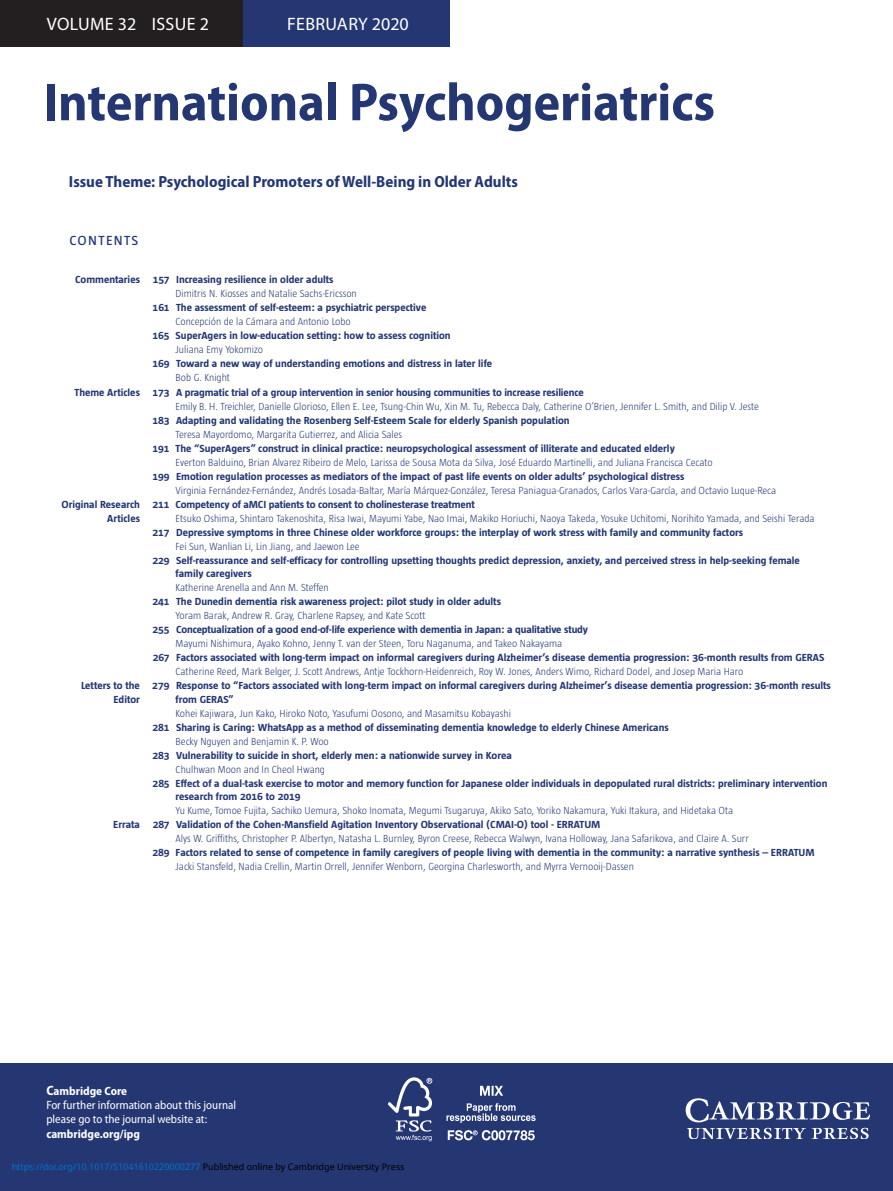
<style>
.page{position:relative;width:893px;height:1191px;background:#fff}
.page>*{position:absolute;margin:0;border:0;box-sizing:border-box;transform-origin:0 0}
.t1{font:700 semi-condensed 53.85px "Myriad Pro";color:#243773}
.t2{font:18px "Myriad Pro";letter-spacing:.02em;color:#fff}
.t3{font:700 semi-condensed 16.2px "Myriad Pro";color:#243773}
.t4{font:13.5px "Tazzer Text";letter-spacing:.1em;color:#243773}
.t5{font:semi-condensed 12px/14.4px "Myriad Pro";color:#fff}
.t6{font:700 semi-condensed 12px "Myriad Pro";color:#fff}
.t7{font:700 10.5px/14.1px "Tazzer Text";color:#243773}
.t8{font:300 10.5px "Taz";color:#243773}
.t9{font:9px "Noto Sans";color:#0172cf}
.s1{font-weight:700;font-size:13.5px}
.s2{font-weight:700}
.s3{color:#000}
</style>
<div class="page">
<div style="left:0;top:1062px;width:893px;height:129px;background:#243773"></div>
<div style="left:0;top:0;width:251px;height:47px;background:#231f20"></div>
<div style="left:244px;top:0;width:206px;height:47px;background:#243773"></div>
<svg style="left:686px;top:1098px;width:184px;height:40px"></svg>
<img style="left:388px;top:1077px;width:147px;height:65px">
<h2 class="t2" style="left:47px;top:14px;width:164px">VOLUME 32 ISSUE 2</h2>
<h2 class="t2" style="left:287px;top:14px;width:123px">FEBRUARY 2020</h2>
<h1 class="t1" style="left:43px;top:67px;width:673px">International Psychogeriatrics</h1>
<h3 class="t3" style="left:69px;top:171px;width:451px">Issue Theme: Psychological Promoters of Well-Being in Older Adults</h3>
<p class="t4" style="left:69px;top:234px;width:71px">CONTENTS</p>
<p class="t7" style="left:75px;top:273px;width:260px">Commentaries 157 Increasing resilience in older adults</p>
<p class="t8" style="left:176px;top:287px;width:183px">Dimitris N. Kiosses and Natalie Sachs-Ericsson</p>
<p class="t7" style="left:153px;top:301px;width:275px">161 The assessment of self-esteem: a psychiatric perspective</p>
<p class="t8" style="left:176px;top:315px;width:177px">Concepción de la Cámara and Antonio Lobo</p>
<p class="t7" style="left:152px;top:329px;width:300px">165 SuperAgers in low-education setting: how to assess cognition</p>
<p class="t8" style="left:176px;top:343px;width:89px">Juliana Emy Yokomizo</p>
<p class="t7" style="left:152px;top:357px;width:341px">169 Toward a new way of understanding emotions and distress in later life</p>
<p class="t8" style="left:176px;top:371px;width:56px">Bob G. Knight</p>
<p class="t7" style="left:74px;top:385px;width:511px">Theme Articles 173 A pragmatic trial of a group intervention in senior housing communities to increase resilience</p>
<p class="t8" style="left:176px;top:399px;width:585px">Emily B. H. Treichler, Danielle Glorioso, Ellen E. Lee, Tsung-Chin Wu, Xin M. Tu, Rebecca Daly, Catherine O’Brien, Jennifer L. Smith, and Dilip V. Jeste</p>
<p class="t7" style="left:153px;top:413px;width:419px">183 Adapting and validating the Rosenberg Self-Esteem Scale for elderly Spanish population</p>
<p class="t8" style="left:176px;top:427px;width:228px">Teresa Mayordomo, Margarita Gutierrez, and Alicia Sales</p>
<p class="t7" style="left:152px;top:441px;width:524px">191 The “SuperAgers” construct in clinical practice: neuropsychological assessment of illiterate and educated elderly</p>
<p class="t8" style="left:176px;top:455px;width:538px">Everton Balduino, Brian Alvarez Ribeiro de Melo, Larissa de Sousa Mota da Silva, José Eduardo Martinelli, and Juliana Francisca Cecato</p>
<p class="t7" style="left:152px;top:469px;width:533px">199 Emotion regulation processes as mediators of the impact of past life events on older adults’ psychological distress</p>
<p class="t8" style="left:176px;top:483px;width:602px">Virginia Fernández-Fernández, Andrés Losada-Baltar, María Márquez-González, Teresa Paniagua-Granados, Carlos Vara-García, and Octavio Luque-Reca</p>
<p class="t7" style="left:107px;top:497px;width:369px;text-indent:-46px">Original Research 211 Competency of aMCI patients to consent to cholinesterase treatment<br>Articles</p>
<p class="t8" style="left:176px;top:511px;width:640px">Etsuko Oshima, Shintaro Takenoshita, Risa Iwai, Mayumi Yabe, Nao Imai, Makiko Horiuchi, Naoya Takeda, Yosuke Uchitomi, Norihito Yamada, and Seishi Terada</p>
<p class="t7" style="left:152px;top:525px;width:592px">217 Depressive symptoms in three Chinese older workforce groups: the interplay of work stress with family and community factors</p>
<p class="t8" style="left:176px;top:539px;width:186px">Fei Sun, Wanlian Li, Lin Jiang, and Jaewon Lee</p>
<p class="t7" style="left:176px;top:554px;width:626px;line-height:12.8px;text-indent:-23px">229 Self-reassurance and self-efficacy for controlling upsetting thoughts predict depression, anxiety, and perceived stress in help-seeking female family caregivers</p>
<p class="t8" style="left:176px;top:580px;width:155px">Katherine Arenella and Ann M. Steffen</p>
<p class="t7" style="left:152px;top:594px;width:350px">241 The Dunedin dementia risk awareness project: pilot study in older adults</p>
<p class="t8" style="left:176px;top:608px;width:251px">Yoram Barak, Andrew R. Gray, Charlene Rapsey, and Kate Scott</p>
<p class="t7" style="left:152px;top:622px;width:437px">255 Conceptualization of a good end-of-life experience with dementia in Japan: a qualitative study</p>
<p class="t8" style="left:176px;top:636px;width:388px">Mayumi Nishimura, Ayako Kohno, Jenny T. van der Steen, Toru Naganuma, and Takeo Nakayama</p>
<p class="t7" style="left:153px;top:650px;width:673px">267 Factors associated with long-term impact on informal caregivers during Alzheimer’s disease dementia progression: 36-month results from GERAS</p>
<p class="t8" style="left:176px;top:664px;width:569px">Catherine Reed, Mark Belger, J. Scott Andrews, Antje Tockhorn-Heidenreich, Roy W. Jones, Anders Wimo, Richard Dodel, and Josep Maria Haro</p>
<p class="t7" style="left:113px;top:678px;width:719px;text-indent:-32px">Letters to the 279 Response to “Factors associated with long-term impact on informal caregivers during Alzheimer’s disease dementia progression: 36-month results<br>Editor</p>
<p class="t7" style="left:176px;top:692px;width:59px">from GERAS”</p>
<p class="t8" style="left:176px;top:706px;width:337px">Kohei Kajiwara, Jun Kako, Hiroko Noto, Yasufumi Oosono, and Masamitsu Kobayashi</p>
<p class="t7" style="left:152px;top:720px;width:518px">281 Sharing is Caring: WhatsApp as a method of disseminating dementia knowledge to elderly Chinese Americans</p>
<p class="t8" style="left:176px;top:734px;width:155px">Becky Nguyen and Benjamin K. P. Woo</p>
<p class="t7" style="left:153px;top:748px;width:361px">283 Vulnerability to suicide in short, elderly men: a nationwide survey in Korea</p>
<p class="t8" style="left:176px;top:762px;width:151px">Chulhwan Moon and In Cheol Hwang</p>
<p class="t7" style="left:176px;top:777px;width:653px;line-height:12.8px;text-indent:-23px">285 Effect of a dual-task exercise to motor and memory function for Japanese older individuals in depopulated rural districts: preliminary intervention research from 2016 to 2019</p>
<p class="t8" style="left:176px;top:803px;width:559px">Yu Kume, Tomoe Fujita, Sachiko Uemura, Shoko Inomata, Megumi Tsugaruya, Akiko Sato, Yoriko Nakamura, Yuki Itakura, and Hidetaka Ota</p>
<p class="t7" style="left:113px;top:817px;width:489px">Errata 287 Validation of the Cohen-Mansfield Agitation Inventory Observational (CMAI-O) tool - ERRATUM</p>
<p class="t8" style="left:176px;top:831px;width:575px">Alys W. Griffiths, Christopher P. Albertyn, Natasha L. Burnley, Byron Creese, Rebecca Walwyn, Ivana Holloway, Jana Safarikova, and Claire A. Surr</p>
<p class="t7" style="left:152px;top:845px;width:664px">289 Factors related to sense of competence in family caregivers of people living with dementia in the community: a narrative synthesis – ERRATUM</p>
<p class="t8" style="left:176px;top:859px;width:460px">Jacki Stansfeld, Nadia Crellin, Martin Orrell, Jennifer Wenborn, Georgina Charlesworth, and Myrra Vernooij-Dassen</p>
<p class="t5" style="left:46px;top:1083px;width:191px"><span class="s1">C</span><span class="s2">ambridge Core<br></span>For further information about this journal please go to the journal website at:</p>
<p class="t6" style="left:46px;top:1126px;width:95px">cambridge.org/ipg</p>
<p class="t9" style="left:12px;top:1160px;width:394px">https://doi.org/10.1017/S1041610220000277 <span class="s3">Published online by Cambridge University Press</span></p>
</div>
